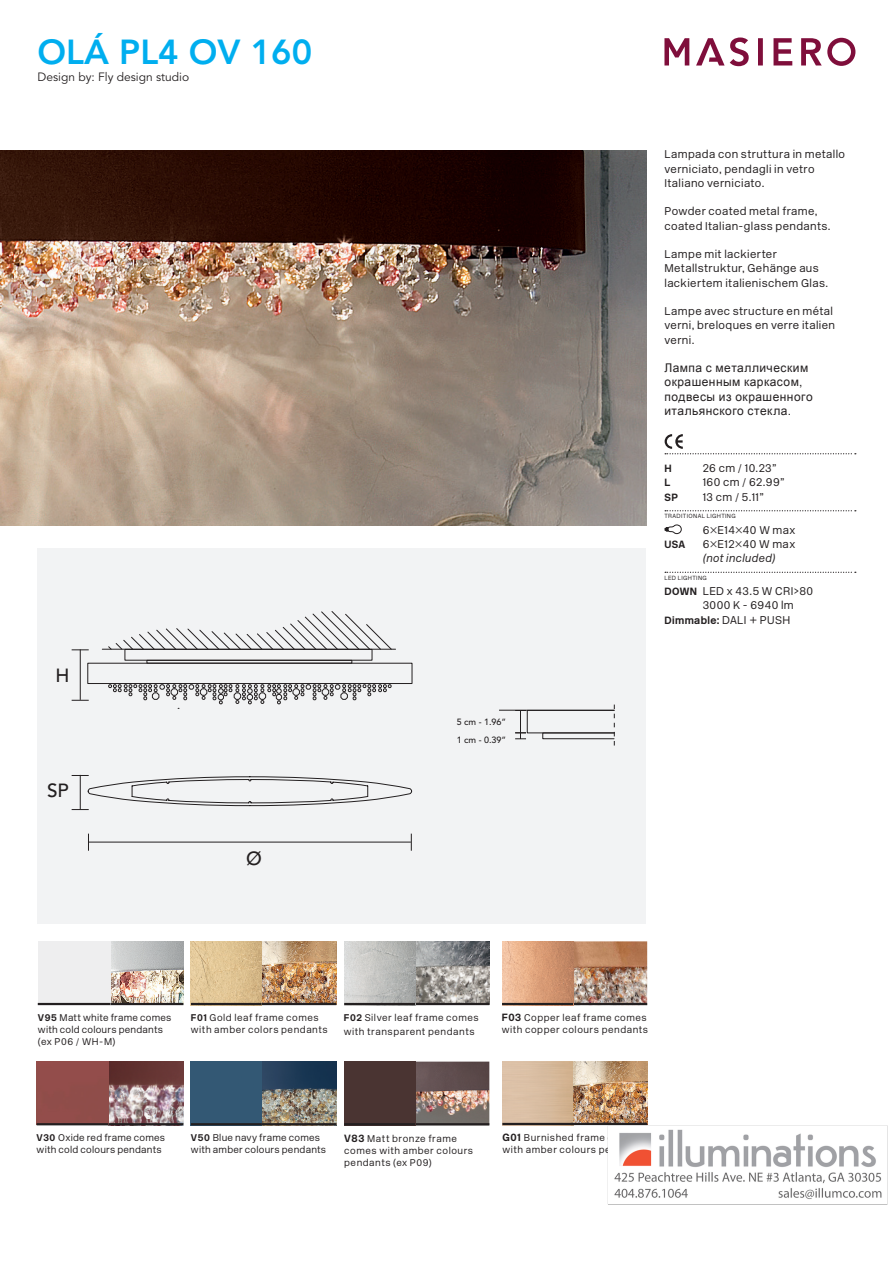
<style>
.page{position:relative;width:893px;height:1263px;background:#fff}
.page>*{position:absolute;margin:0;border:0;box-sizing:border-box;transform-origin:0 0}
.t1{font:800 34.5px "Avenir LT Std";color:#00aeef}
.t2{font:500 18.9px "Avenir LT Std";color:#231f20}
.t3{font:12px/14.2px "Arial";letter-spacing:.04em;color:#231f20}
.t4{font:12px "Avenir LT Std";color:#231f20}
.TECNICO_dati{font:300 11.25px/14.2px "New Rail Alphabet";letter-spacing:.035em;color:#231f20}
.TECNICO_dati-2{font:italic 300 11.25px "New Rail Alphabet";letter-spacing:.03em;color:#231f20}
.TECNICO_dati-3{font:700 10.5px "New Rail Alphabet";letter-spacing:.035em;color:#231f20}
.t5{font:300 9.75px/12px "New Rail Alphabet";letter-spacing:.05em;color:#231f20}
.t6{font:300 9.75px/12px "New Rail Alphabet";letter-spacing:.025em;color:#231f20}
.t7{font:500 9px "Avenir LT Std";color:#231f20}
.t8{font:300 6px "New Rail Alphabet";letter-spacing:.06em;color:#231f20}
.s1{font-weight:700;font-size:10.5px}
.s2{font-weight:300;font-size:11.25px}
.s3{font-weight:700}
</style>
<div class="page">
<svg style="left:664px;top:38px;width:191px;height:16px"></svg>
<img style="left:0;top:54px;width:888px;height:1151px">
<p class="t1" style="left:38px;top:31px;width:276px">OLÁ PL4 OV 160</p>
<p class="t4" style="left:38px;top:70px;width:153px">Design by: Fly design studio</p>
<p class="t2" style="left:56px;top:665px;width:16px">H</p>
<p class="t2" style="left:47px;top:780px;width:23px">SP</p>
<p class="t2" style="left:246px;top:848px;width:17px">Ø</p>
<p class="t7" style="left:457px;top:716px;width:51px">5 cm - 1.96”</p>
<p class="t7" style="left:457px;top:735px;width:51px">1 cm - 0.39”</p>
<p class="TECNICO_dati" style="left:664px;top:147px;width:182px">Lampada con struttura in metallo verniciato, pendagli in vetro<br>Italiano verniciato.</p>
<p class="TECNICO_dati" style="left:664px;top:204px;width:168px">Powder coated metal frame, coated Italian-glass pendants.</p>
<p class="TECNICO_dati" style="left:664px;top:247px;width:165px">Lampe mit lackierter<br>Metallstruktur, Gehänge aus lackiertem italienischem Glas.</p>
<p class="TECNICO_dati" style="left:664px;top:304px;width:172px">Lampe avec structure en métal verni, breloques en verre italien verni.</p>
<p class="t3" style="left:664px;top:361px;width:150px">Лампа с металлическим окрашенным каркасом, подвесы из окрашенного итальянского стекла.</p>
<p class="TECNICO_dati-3" style="left:664px;top:461px;width:9px">H</p>
<p class="TECNICO_dati" style="left:703px;top:461px;width:75px">26 cm / 10.23”</p>
<p class="TECNICO_dati-3" style="left:664px;top:476px;width:8px">L</p>
<p class="TECNICO_dati" style="left:703px;top:475px;width:83px">160 cm / 62.99”</p>
<p class="TECNICO_dati-3" style="left:664px;top:490px;width:15px">SP</p>
<p class="TECNICO_dati" style="left:703px;top:489px;width:63px">13 cm / 5.11”</p>
<p class="TECNICO_dati" style="left:703px;top:522px;width:94px">6×E14×40 W max</p>
<p class="TECNICO_dati-3" style="left:664px;top:537px;width:22px">USA</p>
<p class="TECNICO_dati" style="left:703px;top:536px;width:94px">6×E12×40 W max</p>
<p class="TECNICO_dati-2" style="left:703px;top:551px;width:75px">(not included)</p>
<p class="TECNICO_dati" style="left:664px;top:584px;width:150px"><span class="s1">DOWN</span> LED x 43.5 W CRI&gt;80</p>
<p class="TECNICO_dati" style="left:703px;top:598px;width:92px">3000 K - 6940 lm</p>
<p class="TECNICO_dati-3" style="left:664px;top:613px;width:127px">Dimmable: <span class="s2">DALI + PUSH</span></p>
<p class="t8" style="left:664px;top:512px;width:73px">TRADITIONAL LIGHTING</p>
<p class="t8" style="left:664px;top:573px;width:44px">LED LIGHTING</p>
<p class="t6" style="left:38px;top:1011px;width:135px"><span class="s3">V95</span> Matt white frame comes with cold colours pendants (ex P06 / WH-M)</p>
<p class="t5" style="left:191px;top:1011px;width:138px"><span class="s3">F01</span> Gold leaf frame comes with amber colors pendants</p>
<p class="t5" style="left:344px;top:1010px;width:136px;line-height:14.2px"><span class="s3">F02</span> Silver leaf frame comes with transparent pendants</p>
<p class="t5" style="left:502px;top:1012px;width:148px"><span class="s1">F03</span> Copper leaf frame comes with copper colours pendants</p>
<p class="t6" style="left:37px;top:1131px;width:130px"><span class="s3">V30</span> Oxide red frame comes with cold colours pendants</p>
<p class="t6" style="left:191px;top:1131px;width:137px"><span class="s3">V50</span> Blue navy frame comes with amber colours pendants</p>
<p class="t5" style="left:502px;top:1132px;width:144px"><span class="s1">G01</span> Burnished frame comes with amber colours pendants</p>
<p class="t5" style="left:344px;top:1132px;width:130px"><span class="s1">V83</span> Matt bronze frame comes with amber colours pendants (ex P09)</p>
</div>
